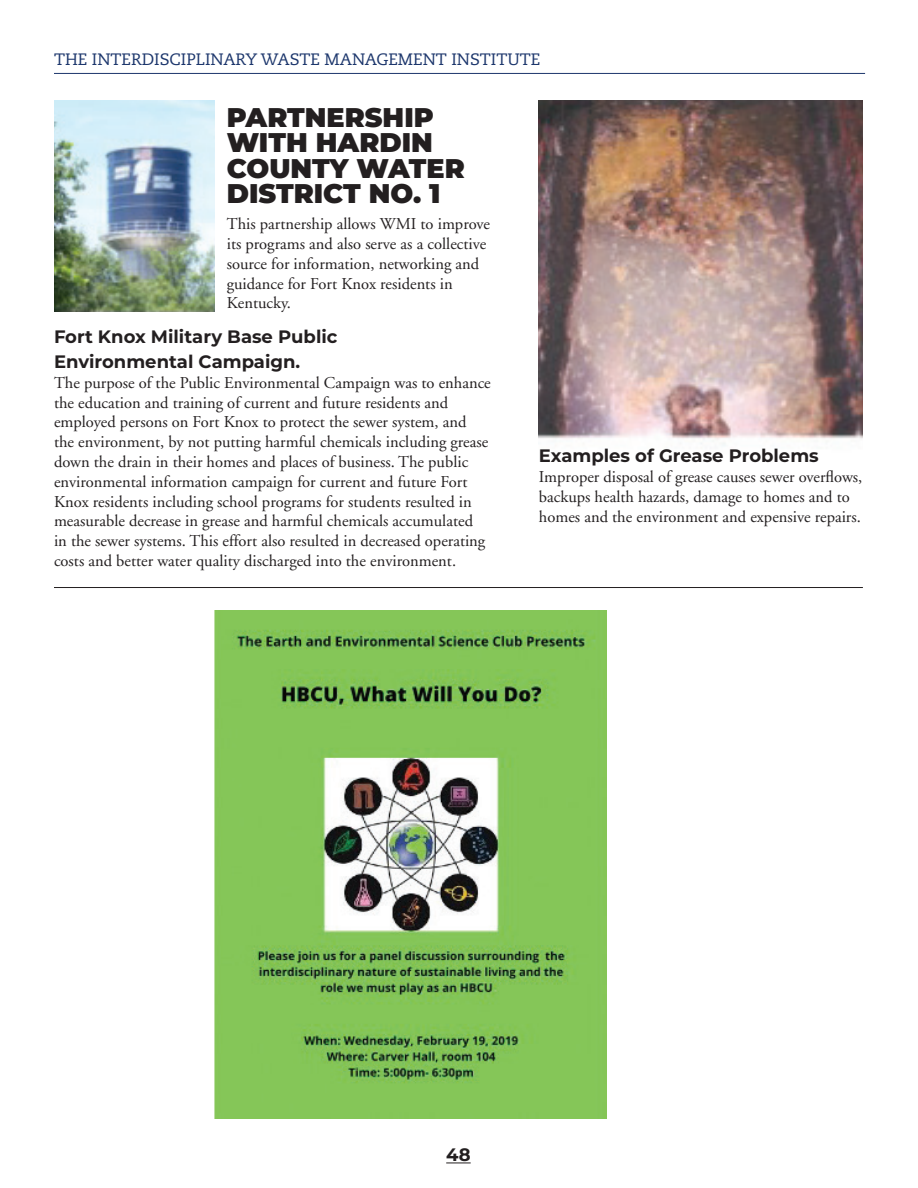
<style>
.page{position:relative;width:918px;height:1188px;background:#fff}
.page>*{position:absolute;margin:0;border:0;box-sizing:border-box;transform-origin:0 0}
.t1{font:900 27px/25.5px "Montserrat";color:#231f20}
.t2{font:700 18px/24.8px "Montserrat";color:#231f20}
.t3{font:16.5px/19.8px "Adobe Garamond";color:#231f20}
.t4{font:16.5px "Caecilia";color:#1c366c}
</style>
<div class="page">
<svg style="left:446px;top:1162px;width:25px;height:1px"></svg>
<hr style="left:54px;top:73px;width:811px;height:1px;background:#1c366c">
<img style="left:539px;top:100px;width:324px;height:346px">
<img style="left:54px;top:100px;width:161px;height:212px">
<img style="left:215px;top:610px;width:392px;height:509px">
<hr style="left:54px;top:587px;width:809px;height:1px;background:#231f20">
<p class="t4" style="left:54px;top:50px;width:488px">THE INTERDISCIPLINARY WASTE MANAGEMENT INSTITUTE</p>
<h1 class="t1" style="left:227px;top:103px;width:240px">PARTNERSHIP<br>WITH HARDIN<br>COUNTY WATER<br>DISTRICT NO. 1</h1>
<p class="t3" style="left:227px;top:214px;width:265px">This partnership allows WMI to improve its programs and also serve as a collective source for information, networking and guidance for Fort Knox residents in Kentucky.</p>
<p class="t2" style="left:54px;top:324px;width:285px">Fort Knox Military Base Public<br>Environmental Campaign.</p>
<p class="t3" style="left:54px;top:373px;width:438px">The purpose of the Public Environmental Campaign was to enhance the education and training of current and future residents and employed persons on Fort Knox to protect the sewer system, and<br>the environment, by not putting harmful chemicals including grease down the drain in their homes and places of business. The public environmental information campaign for current and future Fort Knox residents including school programs for students resulted in measurable decrease in grease and harmful chemicals accumulated<br>in the sewer systems. This effort also resulted in decreased operating costs and better water quality discharged into the environment.</p>
<p class="t2" style="left:539px;top:443px;width:281px">Examples of Grease Problems</p>
<p class="t3" style="left:539px;top:467px;width:325px">Improper disposal of grease causes sewer overflows, backups health hazards, damage to homes and to homes and the environment and expensive repairs.</p>
<p class="t2" style="left:446px;top:1141px;width:26px">48</p>
</div>
